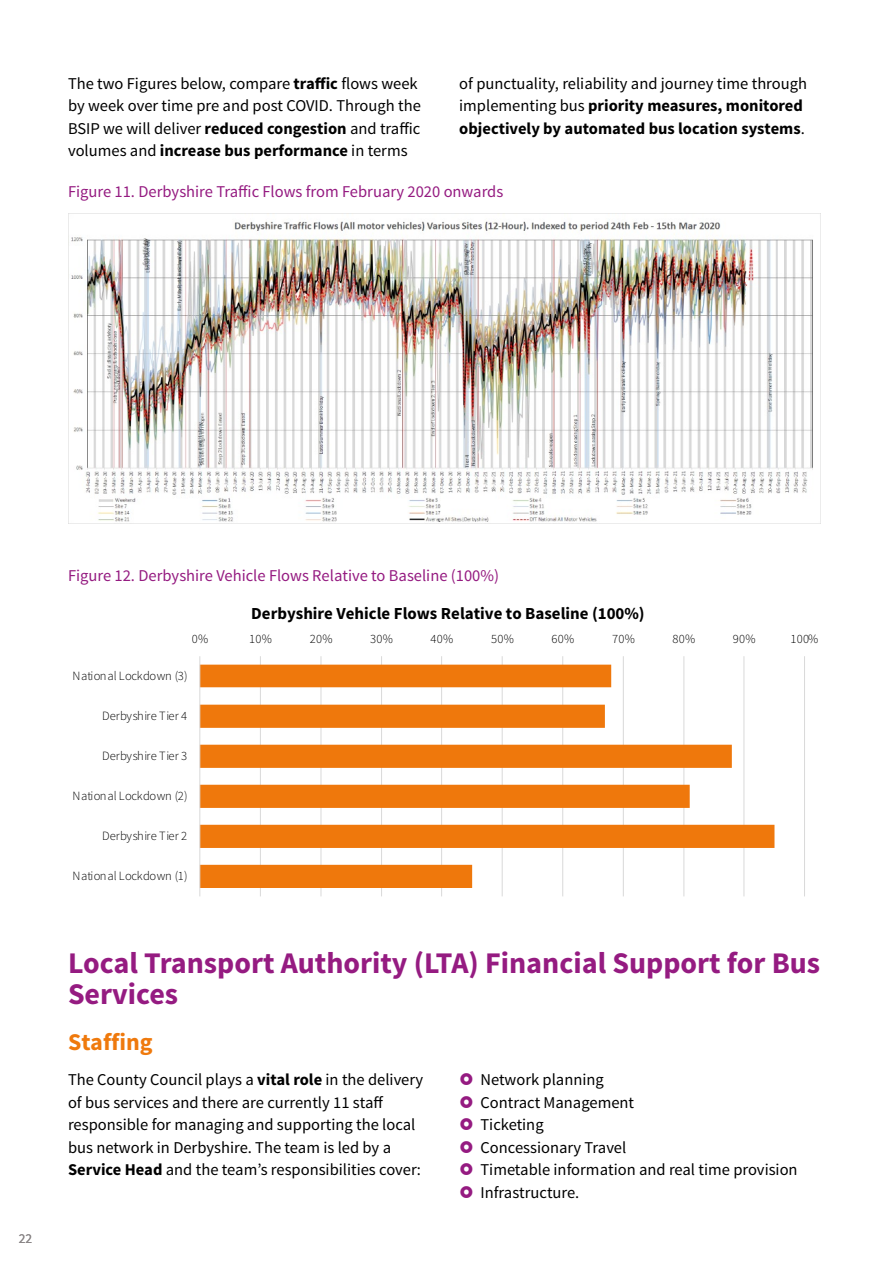
<style>
.page{position:relative;width:893px;height:1263px;background:#fff}
.page>*{position:absolute;margin:0;border:0;box-sizing:border-box;transform-origin:0 0}
.heading_1{font:700 30px/31.5px "Source Sans Pro";color:#951b81}
.heading_3_span_sec_2{font:700 24px "Source Sans Pro";color:#ef790c}
.t1{font:700 16.8px "Source Sans Pro";color:#000}
.body_text{font:16.5px/22.5px "Source Sans Pro";color:#000}
.body_text-2{font:700 16.5px/22.5px "Source Sans Pro";color:#000}
.t2{font:16.5px "Source Sans Pro";color:#951b81}
.t3{font:13.5px "Source Sans Pro";color:#8b8788}
.t4{font:300 12.6px "Source Sans Pro";letter-spacing:.015em;color:#000}
.s1{font-weight:700}
.s2{font-weight:400}
</style>
<div class="page">
<img style="left:68px;top:213px;width:752px;height:310px">
<hr style="left:260px;top:656px;width:1px;height:240px;background:#d9d9d9">
<hr style="left:321px;top:656px;width:1px;height:240px;background:#d9d9d9">
<hr style="left:381px;top:656px;width:1px;height:240px;background:#d9d9d9">
<hr style="left:441px;top:656px;width:1px;height:240px;background:#d9d9d9">
<hr style="left:502px;top:656px;width:1px;height:240px;background:#d9d9d9">
<hr style="left:562px;top:656px;width:1px;height:240px;background:#d9d9d9">
<hr style="left:623px;top:656px;width:1px;height:240px;background:#d9d9d9">
<hr style="left:683px;top:656px;width:1px;height:240px;background:#d9d9d9">
<hr style="left:743px;top:656px;width:1px;height:240px;background:#d9d9d9">
<hr style="left:804px;top:656px;width:1px;height:240px;background:#d9d9d9">
<svg style="left:200px;top:665px;width:574px;height:223px"></svg>
<hr style="left:199px;top:656px;width:1px;height:240px;background:#d9d9d9">
<p class="body_text" style="left:68px;top:72px;width:354px">The two Figures below, compare <span class="s1">traffic</span> flows week by week over time pre and post COVID. Through the BSIP we will deliver <span class="s1">reduced congestion</span> and traffic volumes and <span class="s1">increase bus performance</span> in terms</p>
<p class="body_text-2" style="left:459px;top:73px;width:349px"><span class="s2">of punctuality, reliability and journey time through implementing bus</span> priority measures, monitored objectively by automated bus location systems<span class="s2">.</span></p>
<p class="t2" style="left:68px;top:182px;width:437px">Figure 11. Derbyshire Traffic Flows from February 2020 onwards</p>
<p class="t3" style="left:19px;top:1230px;width:15px">22</p>
<p class="t2" style="left:68px;top:566px;width:433px">Figure 12. Derbyshire Vehicle Flows Relative to Baseline (100%)</p>
<p class="t1" style="left:251px;top:602px;width:395px">Derbyshire Vehicle Flows Relative to Baseline (100%)</p>
<p class="t4" style="left:192px;top:631px;width:18px">0%</p>
<p class="t4" style="left:249px;top:631px;width:24px">10%</p>
<p class="t4" style="left:310px;top:631px;width:24px">20%</p>
<p class="t4" style="left:370px;top:631px;width:24px">30%</p>
<p class="t4" style="left:431px;top:631px;width:24px">40%</p>
<p class="t4" style="left:491px;top:631px;width:24px">50%</p>
<p class="t4" style="left:552px;top:631px;width:24px">60%</p>
<p class="t4" style="left:612px;top:631px;width:24px">70%</p>
<p class="t4" style="left:672px;top:631px;width:24px">80%</p>
<p class="t4" style="left:733px;top:631px;width:24px">90%</p>
<p class="t4" style="left:790px;top:631px;width:30px">100%</p>
<p class="t4" style="left:73px;top:668px;width:117px">National Lockdown (3)</p>
<p class="t4" style="left:102px;top:708px;width:87px">Derbyshire Tier 4</p>
<p class="t4" style="left:102px;top:748px;width:87px">Derbyshire Tier 3</p>
<p class="t4" style="left:73px;top:788px;width:117px">National Lockdown (2)</p>
<p class="t4" style="left:102px;top:828px;width:87px">Derbyshire Tier 2</p>
<p class="t4" style="left:73px;top:868px;width:117px">National Lockdown (1)</p>
<p class="heading_1" style="left:68px;top:948px;width:754px">Local Transport Authority (LTA) Financial Support for Bus<br>Services</p>
<p class="heading_3_span_sec_2" style="left:68px;top:1027px;width:86px">Staffing</p>
<p class="body_text" style="left:68px;top:1069px;width:357px">The County Council plays a <span class="s1">vital role</span> in the delivery of bus services and there are currently 11 staff responsible for managing and supporting the local bus network in Derbyshire. The team is led by a <span class="s1">Service Head</span> and the team’s responsibilities cover:</p>
<p class="body_text" style="left:480px;top:1069px;width:125px">Network planning</p>
<p class="body_text" style="left:480px;top:1091px;width:155px">Contract Management</p>
<p class="body_text" style="left:480px;top:1114px;width:65px">Ticketing</p>
<p class="body_text" style="left:480px;top:1136px;width:147px">Concessionary Travel</p>
<p class="body_text" style="left:480px;top:1159px;width:319px">Timetable information and real time provision</p>
<p class="body_text" style="left:480px;top:1181px;width:100px">Infrastructure.</p>
</div>
